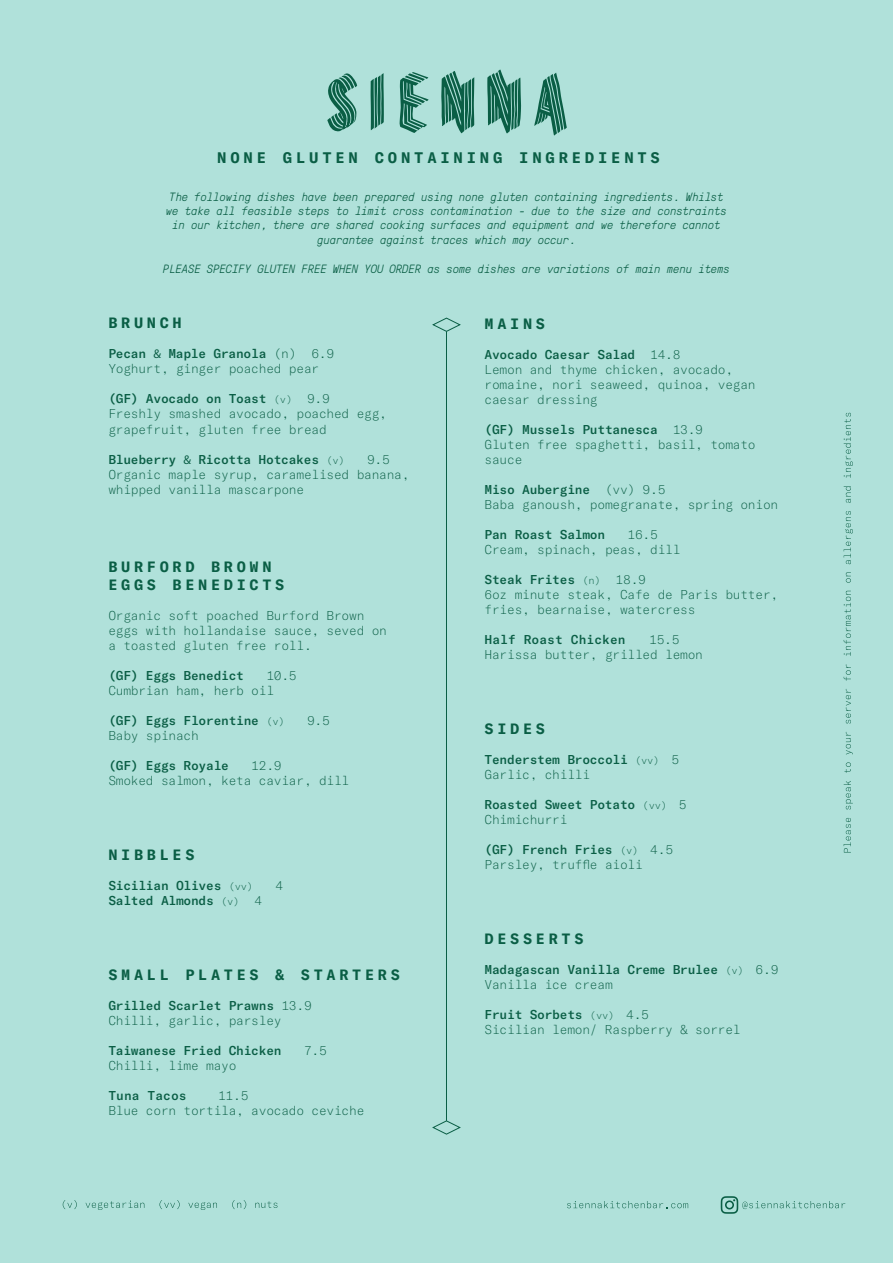
<style>
.page{position:relative;width:893px;height:1263px;background:#b0e1da}
.page>*{position:absolute;margin:0;border:0;box-sizing:border-box;transform-origin:0 0}
.t1{font:700 15.15px "GT America Monov 1";letter-spacing:.25em;color:#0a5e45}
.t2{font:700 14.7px/18px "GT America Monov 1";letter-spacing:.25em;color:#0a5e45}
.t3{font:100 12.6px/15px "GT America Monov 1";letter-spacing:-.025em;color:#0a5e45}
.t4{font:500 12.6px "GT America Mono";letter-spacing:-.025em;color:#0a5e45}
.t5{font:500 12.6px "GT America Mono";color:#0a5e45}
.t6{font:italic 300 12px/14.4px "GT Pressura Mono Trial";letter-spacing:-.025em;color:#0a5e45;text-align:center}
.s1{font-family:"Myriad Pro";font-weight:400}
.s2{font-family:"GT America Monov 1";font-weight:100}
.s3{font-family:"GT America Monov 1";font-weight:100;font-size:10.2px}
</style>
<div class="page">
<svg style="left:844px;top:818px;width:7px;height:34px"></svg>
<svg style="left:844px;top:781px;width:9px;height:29px"></svg>
<svg style="left:844px;top:762px;width:7px;height:11px"></svg>
<svg style="left:846px;top:732px;width:7px;height:22px"></svg>
<svg style="left:846px;top:689px;width:5px;height:35px"></svg>
<svg style="left:844px;top:664px;width:7px;height:17px"></svg>
<svg style="left:844px;top:591px;width:7px;height:65px"></svg>
<svg style="left:846px;top:572px;width:5px;height:11px"></svg>
<svg style="left:844px;top:511px;width:9px;height:53px"></svg>
<svg style="left:844px;top:486px;width:7px;height:17px"></svg>
<svg style="left:844px;top:413px;width:9px;height:65px"></svg>
<svg style="left:567px;top:1201px;width:121px;height:7px"></svg>
<svg style="left:721px;top:1196px;width:124px;height:18px"></svg>
<svg style="left:63px;top:1200px;width:14px;height:9px"></svg>
<svg style="left:86px;top:1200px;width:58px;height:10px"></svg>
<svg style="left:160px;top:1200px;width:20px;height:9px"></svg>
<svg style="left:188px;top:1202px;width:29px;height:8px"></svg>
<svg style="left:232px;top:1200px;width:14px;height:9px"></svg>
<svg style="left:255px;top:1201px;width:22px;height:7px"></svg>
<svg style="left:534px;top:73px;width:33px;height:63px"></svg>
<svg style="left:441px;top:71px;width:33px;height:62px"></svg>
<svg style="left:371px;top:73px;width:13px;height:57px"></svg>
<svg style="left:487px;top:70px;width:34px;height:63px"></svg>
<svg style="left:327px;top:73px;width:30px;height:58px"></svg>
<svg style="left:400px;top:72px;width:29px;height:61px"></svg>
<hr style="left:446px;top:331px;width:1px;height:790px;background:#0a5e45">
<svg style="left:432px;top:317px;width:29px;height:15px"></svg>
<svg style="left:432px;top:1120px;width:29px;height:15px"></svg>
<p class="t1" style="left:217px;top:149px;width:444px">NONE GLUTEN CONTAINING INGREDIENTS</p>
<p class="t6" style="left:166px;top:190px;width:562px">The following dishes have been prepared using none gluten containing ingredients. Whilst we take all feasible steps to limit cross contamination - due to the size and constraints in our kitchen, there are shared cooking surfaces and equipment and we therefore cannot guarantee against traces which may occur.</p>
<p class="t6" style="left:163px;top:262px;width:569px">PLEASE SPECIFY GLUTEN FREE WHEN YOU ORDER as some dishes are variations of main menu items</p>
<p class="t2" style="left:108px;top:314px;width:75px">BRUNCH</p>
<p class="t4" style="left:108px;top:348px;width:227px">Pecan <span class="s1">&amp;</span> Maple Granola <span class="s2">(n) 6.9</span></p>
<p class="t3" style="left:108px;top:361px;width:213px">Yoghurt, ginger poached pear</p>
<p class="t4" style="left:108px;top:393px;width:223px">(GF) Avocado on Toast <span class="s3">(v)</span> <span class="s2">9.9</span></p>
<p class="t3" style="left:108px;top:407px;width:280px">Freshly smashed avocado, poached egg, grapefruit, gluten free bread</p>
<p class="t4" style="left:108px;top:454px;width:238px">Blueberry <span class="s1">&amp;</span> Ricotta Hotcakes <span class="s3">(v)</span></p>
<p class="t3" style="left:108px;top:452px;width:303px;text-indent:259px">9.5<br>Organic maple syrup, caramelised banana, whipped vanilla mascarpone</p>
<p class="t2" style="left:108px;top:557px;width:177px">BURFORD BROWN<br>EGGS BENEDICTS</p>
<p class="t3" style="left:108px;top:608px;width:280px">Organic soft poached Burford Brown eggs with hollandaise sauce, seved on a toasted gluten free roll.</p>
<p class="t4" style="left:108px;top:670px;width:137px">(GF) Eggs Benedict</p>
<p class="t3" style="left:108px;top:668px;width:190px;text-indent:158px">10.5<br>Cumbrian ham, herb oil</p>
<p class="t4" style="left:108px;top:715px;width:178px">(GF) Eggs Florentine <span class="s3">(v)</span></p>
<p class="t3" style="left:307px;top:713px;width:24px">9.5</p>
<p class="t3" style="left:108px;top:728px;width:92px">Baby spinach</p>
<p class="t4" style="left:108px;top:760px;width:122px">(GF) Eggs Royale</p>
<p class="t3" style="left:108px;top:758px;width:243px;text-indent:143px">12.9<br>Smoked salmon, keta caviar, dill</p>
<p class="t2" style="left:108px;top:845px;width:88px">NIBBLES</p>
<p class="t4" style="left:108px;top:880px;width:146px">Sicilian Olives <span class="s3">(vv)</span></p>
<p class="t3" style="left:276px;top:878px;width:9px">4</p>
<p class="t4" style="left:108px;top:895px;width:155px">Salted Almonds <span class="s3">(v)</span> <span class="s2">4</span></p>
<p class="t2" style="left:108px;top:965px;width:293px">SMALL PLATES &amp; STARTERS</p>
<p class="t4" style="left:108px;top:1000px;width:205px">Grilled Scarlet Prawns <span class="s2">13.9</span></p>
<p class="t3" style="left:108px;top:1013px;width:175px">Chilli, garlic, parsley</p>
<p class="t4" style="left:108px;top:1045px;width:175px">Taiwanese Fried Chicken</p>
<p class="t3" style="left:304px;top:1043px;width:24px">7.5</p>
<p class="t3" style="left:108px;top:1058px;width:130px">Chilli, lime mayo</p>
<p class="t5" style="left:108px;top:1090px;width:80px">Tuna Tacos</p>
<p class="t3" style="left:108px;top:1088px;width:258px;text-align:center">11.5<br>Blue corn tortila, avocado ceviche</p>
<p class="t2" style="left:485px;top:314px;width:62px">MAINS</p>
<p class="t4" style="left:485px;top:349px;width:197px">Avocado Caesar Salad <span class="s2">14.8</span></p>
<p class="t3" style="left:485px;top:362px;width:273px">Lemon and thyme chicken, avocado, romaine, nori seaweed, quinoa, vegan caesar dressing</p>
<p class="t4" style="left:485px;top:424px;width:220px">(GF) Mussels Puttanesca <span class="s2">13.9</span></p>
<p class="t3" style="left:485px;top:437px;width:273px">Gluten free spaghetti, basil, tomato sauce</p>
<p class="t4" style="left:485px;top:484px;width:182px">Miso Aubergine <span class="s2">(vv) 9.5</span></p>
<p class="t3" style="left:485px;top:497px;width:295px">Baba ganoush, pomegranate, spring onion</p>
<p class="t4" style="left:485px;top:529px;width:122px">Pan Roast Salmon</p>
<p class="t3" style="left:485px;top:527px;width:197px;text-indent:143px">16.5<br>Cream, spinach, peas, dill</p>
<p class="t4" style="left:485px;top:574px;width:163px">Steak Frites <span class="s3">(n)</span> <span class="s2">18.9</span></p>
<p class="t3" style="left:485px;top:587px;width:295px">6oz minute steak, Cafe de Paris butter, fries, bearnaise, watercress</p>
<p class="t5" style="left:485px;top:634px;width:143px">Half Roast Chicken</p>
<p class="t3" style="left:485px;top:632px;width:220px;text-indent:165px">15.5<br>Harissa butter, grilled lemon</p>
<p class="t2" style="left:485px;top:720px;width:62px">SIDES</p>
<p class="t4" style="left:485px;top:754px;width:196px">Tenderstem Broccoli <span class="s3">(vv)</span> <span class="s2">5</span></p>
<p class="t3" style="left:485px;top:767px;width:107px">Garlic, chilli</p>
<p class="t4" style="left:485px;top:799px;width:204px">Roasted Sweet Potato <span class="s3">(vv)</span> <span class="s2">5</span></p>
<p class="t3" style="left:485px;top:812px;width:85px">Chimichurri</p>
<p class="t4" style="left:485px;top:844px;width:190px">(GF) French Fries <span class="s3">(v)</span> <span class="s2">4.5</span></p>
<p class="t3" style="left:485px;top:857px;width:160px">Parsley, truffle aioli</p>
<p class="t2" style="left:485px;top:930px;width:100px">DESSERTS</p>
<p class="t4" style="left:485px;top:964px;width:295px">Madagascan Vanilla Creme Brulee <span class="s3">(v)</span> <span class="s2">6.9</span></p>
<p class="t3" style="left:485px;top:977px;width:130px">Vanilla ice cream</p>
<p class="t4" style="left:485px;top:1009px;width:166px">Fruit Sorbets <span class="s3">(vv)</span> <span class="s2">4.5</span></p>
<p class="t3" style="left:485px;top:1022px;width:258px">Sicilian lemon/ Raspberry &amp; sorrel</p>
</div>
